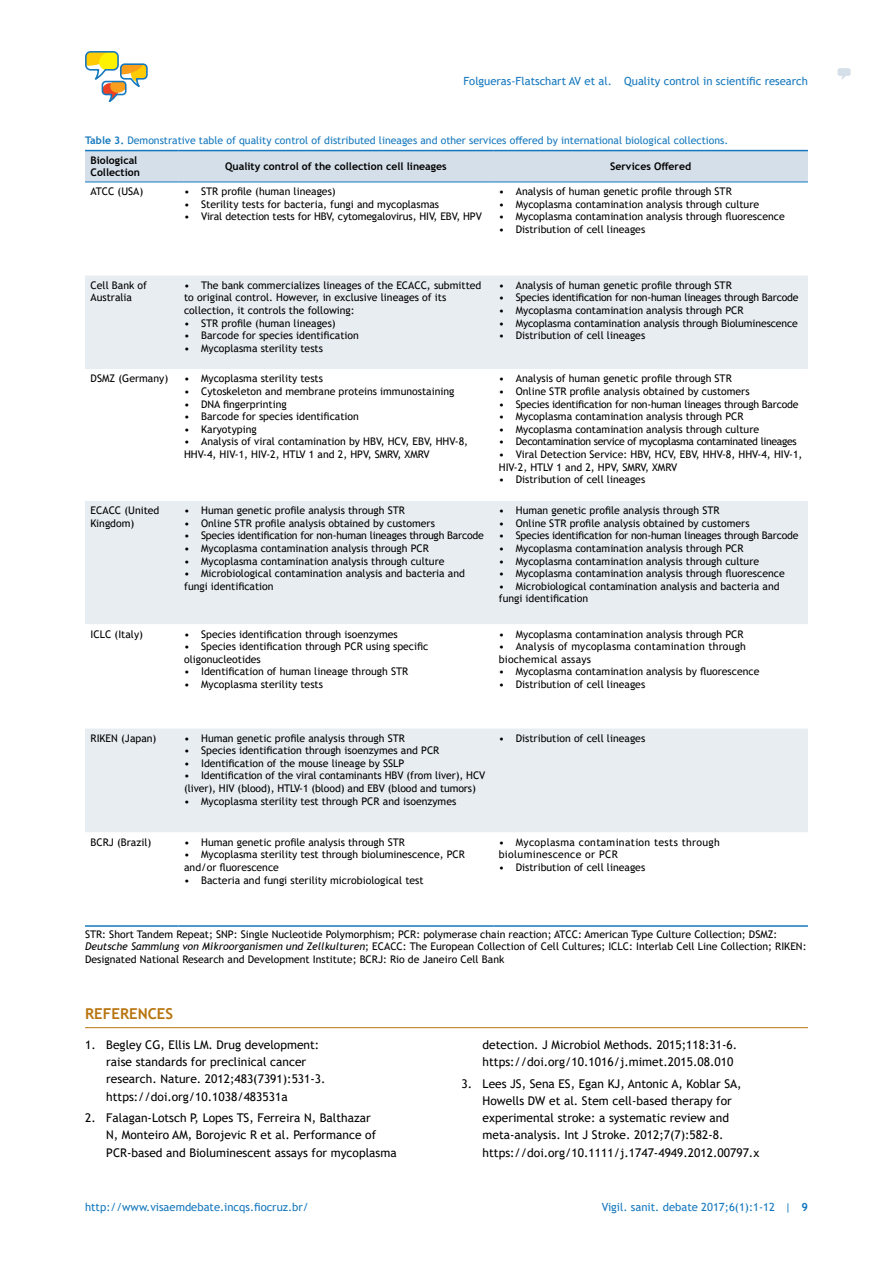
<style>
.page{position:relative;width:893px;height:1263px;background:#fff}
.page>*{position:absolute;margin:0;border:0;box-sizing:border-box;transform-origin:0 0}
.t1{font:700 15px "Trebuchet MS";color:#b87510}
.t2{font:12px/17.2px "Trebuchet MS";color:#000}
.t3{font:11.25px "Trebuchet MS";color:#1578be}
.t4{font:10.5px/12.6px "Trebuchet MS";color:#000}
.t5{font:10.5px "Trebuchet MS";letter-spacing:-.02em;color:#000}
.t6{font:10.5px/20px "Trebuchet MS";color:#1578be}
.t7{font:700 10.5px "Trebuchet MS";color:#000}
.t8{font:10.5px/12.6px "Trebuchet MS";letter-spacing:.02em;color:#000}
.t9{font:10.5px/12.6px "Trebuchet MS";letter-spacing:.03em;color:#000}
.t10{font:10.5px "Trebuchet MS";letter-spacing:-.03em;color:#000}
.s1{font-weight:700}
.s2{font-weight:700;color:#000}
.s3{font-style:italic}
</style>
<div class="page">
<svg style="left:85px;top:51px;width:63px;height:51px"></svg>
<svg style="left:837px;top:68px;width:14px;height:11px"></svg>
<div style="left:85px;top:151px;width:723px;height:31px;background:#d5dfe9"></div>
<div style="left:85px;top:275px;width:723px;height:94px;background:#e8edf2"></div>
<svg style="left:85px;top:501px;width:723px;height:331px;fill:#e8edf2"></svg>
<hr style="left:85px;top:150px;width:94px;height:1px;background:#1578be">
<hr style="left:179px;top:150px;width:314px;height:1px;background:#1578be">
<hr style="left:493px;top:150px;width:315px;height:1px;background:#1578be">
<hr style="left:85px;top:182px;width:94px;height:1px;background:#1578be">
<hr style="left:179px;top:182px;width:314px;height:1px;background:#1578be">
<hr style="left:493px;top:182px;width:315px;height:1px;background:#1578be">
<hr style="left:85px;top:925px;width:94px;height:2px;background:#1578be">
<hr style="left:179px;top:925px;width:314px;height:2px;background:#1578be">
<hr style="left:493px;top:925px;width:315px;height:2px;background:#1578be">
<hr style="left:85px;top:1027px;width:723px;height:1px;background:#b87510">
<p class="t3" style="left:463px;top:74px;width:346px">Folgueras-Flatschart AV et al. Quality control in scientific research</p>
<p class="t6" style="left:91px;top:130px;width:639px;text-indent:-6px"><span class="s1">Table 3.</span> Demonstrative table of quality control of distributed lineages and other services offered by international biological collections.<br><span class="s2">Biological</span></p>
<p class="t7" style="left:91px;top:166px;width:51px">Collection</p>
<p class="t7" style="left:225px;top:160px;width:223px">Quality control of the collection cell lineages</p>
<p class="t7" style="left:610px;top:160px;width:83px">Services Offered</p>
<p class="t4" style="left:91px;top:185px;width:54px">ATCC (USA)</p>
<p class="t4" style="left:184px;top:185px;width:153px">• STR profile (human lineages)</p>
<p class="t4" style="left:184px;top:198px;width:257px">• Sterility tests for bacteria, fungi and mycoplasmas</p>
<p class="t4" style="left:184px;top:210px;width:299px">• Viral detection tests for HBV, cytomegalovirus, HIV, EBV, HPV</p>
<p class="t4" style="left:499px;top:185px;width:235px">• Analysis of human genetic profile through STR</p>
<p class="t4" style="left:499px;top:198px;width:262px">• Mycoplasma contamination analysis through culture</p>
<p class="t4" style="left:499px;top:210px;width:287px">• Mycoplasma contamination analysis through fluorescence</p>
<p class="t4" style="left:499px;top:223px;width:148px">• Distribution of cell lineages</p>
<p class="t4" style="left:91px;top:279px;width:58px">Cell Bank of<br>Australia</p>
<p class="t4" style="left:184px;top:279px;width:299px">• The bank commercializes lineages of the ECACC, submitted to original control. However, in exclusive lineages of its collection, it controls the following:</p>
<p class="t4" style="left:184px;top:316px;width:153px">• STR profile (human lineages)</p>
<p class="t4" style="left:184px;top:329px;width:176px">• Barcode for species identification</p>
<p class="t4" style="left:184px;top:342px;width:140px">• Mycoplasma sterility tests</p>
<p class="t4" style="left:91px;top:372px;width:79px">DSMZ (Germany)</p>
<p class="t4" style="left:184px;top:372px;width:140px">• Mycoplasma sterility tests</p>
<p class="t4" style="left:184px;top:385px;width:272px">• Cytoskeleton and membrane proteins immunostaining</p>
<p class="t4" style="left:184px;top:397px;width:104px">• DNA fingerprinting</p>
<p class="t4" style="left:184px;top:410px;width:176px">• Barcode for species identification</p>
<p class="t4" style="left:184px;top:423px;width:74px">• Karyotyping</p>
<p class="t4" style="left:184px;top:435px;width:285px">• Analysis of viral contamination by HBV, HCV, EBV, HHV-8,<br>HHV-4, HIV-1, HIV-2, HTLV 1 and 2, HPV, SMRV, XMRV</p>
<p class="t4" style="left:91px;top:504px;width:70px">ECACC (United<br>Kingdom)</p>
<p class="t4" style="left:184px;top:504px;width:222px">• Human genetic profile analysis through STR</p>
<p class="t4" style="left:184px;top:517px;width:252px">• Online STR profile analysis obtained by customers</p>
<p class="t5" style="left:184px;top:529px;width:301px">• Species identification for non-human lineages through Barcode</p>
<p class="t4" style="left:184px;top:542px;width:246px">• Mycoplasma contamination analysis through PCR</p>
<p class="t4" style="left:184px;top:554px;width:262px">• Mycoplasma contamination analysis through culture</p>
<p class="t4" style="left:184px;top:567px;width:282px">• Microbiological contamination analysis and bacteria and fungi identification</p>
<p class="t4" style="left:91px;top:627px;width:54px">ICLC (Italy)</p>
<p class="t4" style="left:184px;top:627px;width:215px">• Species identification through isoenzymes</p>
<p class="t4" style="left:184px;top:640px;width:246px">• Species identification through PCR using specific oligonucleotides</p>
<p class="t4" style="left:184px;top:665px;width:226px">• Identification of human lineage through STR</p>
<p class="t4" style="left:184px;top:678px;width:140px">• Mycoplasma sterility tests</p>
<p class="t4" style="left:499px;top:279px;width:235px">• Analysis of human genetic profile through STR</p>
<p class="t5" style="left:499px;top:291px;width:301px">• Species identification for non-human lineages through Barcode</p>
<p class="t4" style="left:499px;top:304px;width:246px">• Mycoplasma contamination analysis through PCR</p>
<p class="t4" style="left:499px;top:316px;width:301px">• Mycoplasma contamination analysis through Bioluminescence</p>
<p class="t4" style="left:499px;top:329px;width:148px">• Distribution of cell lineages</p>
<p class="t4" style="left:499px;top:372px;width:235px">• Analysis of human genetic profile through STR</p>
<p class="t4" style="left:499px;top:385px;width:252px">• Online STR profile analysis obtained by customers</p>
<p class="t5" style="left:499px;top:397px;width:301px">• Species identification for non-human lineages through Barcode</p>
<p class="t4" style="left:499px;top:410px;width:246px">• Mycoplasma contamination analysis through PCR</p>
<p class="t4" style="left:499px;top:423px;width:262px">• Mycoplasma contamination analysis through culture</p>
<p class="t10" style="left:499px;top:435px;width:299px">• Decontamination service of mycoplasma contaminated lineages</p>
<p class="t4" style="left:499px;top:448px;width:305px">• Viral Detection Service: HBV, HCV, EBV, HHV-8, HHV-4, HIV-1,<br>HIV-2, HTLV 1 and 2, HPV, SMRV, XMRV</p>
<p class="t4" style="left:499px;top:473px;width:148px">• Distribution of cell lineages</p>
<p class="t4" style="left:499px;top:504px;width:222px">• Human genetic profile analysis through STR</p>
<p class="t4" style="left:499px;top:517px;width:252px">• Online STR profile analysis obtained by customers</p>
<p class="t5" style="left:499px;top:529px;width:301px">• Species identification for non-human lineages through Barcode</p>
<p class="t4" style="left:499px;top:542px;width:246px">• Mycoplasma contamination analysis through PCR</p>
<p class="t4" style="left:499px;top:554px;width:262px">• Mycoplasma contamination analysis through culture</p>
<p class="t4" style="left:499px;top:567px;width:287px">• Mycoplasma contamination analysis through fluorescence</p>
<p class="t4" style="left:499px;top:580px;width:282px">• Microbiological contamination analysis and bacteria and fungi identification</p>
<p class="t4" style="left:499px;top:627px;width:246px">• Mycoplasma contamination analysis through PCR</p>
<p class="t8" style="left:499px;top:640px;width:249px">• Analysis of mycoplasma contamination through biochemical assays</p>
<p class="t4" style="left:499px;top:665px;width:262px">• Mycoplasma contamination analysis by fluorescence</p>
<p class="t4" style="left:499px;top:678px;width:148px">• Distribution of cell lineages</p>
<p class="t4" style="left:91px;top:731px;width:67px">RIKEN (Japan)</p>
<p class="t4" style="left:184px;top:731px;width:222px">• Human genetic profile analysis through STR</p>
<p class="t4" style="left:184px;top:744px;width:257px">• Species identification through isoenzymes and PCR</p>
<p class="t4" style="left:184px;top:757px;width:222px">• Identification of the mouse lineage by SSLP</p>
<p class="t4" style="left:184px;top:769px;width:303px">• Identification of the viral contaminants HBV (from liver), HCV (liver), HIV (blood), HTLV-1 (blood) and EBV (blood and tumors)</p>
<p class="t4" style="left:184px;top:794px;width:274px">• Mycoplasma sterility test through PCR and isoenzymes</p>
<p class="t4" style="left:91px;top:836px;width:62px">BCRJ (Brazil)</p>
<p class="t4" style="left:184px;top:836px;width:222px">• Human genetic profile analysis through STR</p>
<p class="t4" style="left:184px;top:848px;width:282px">• Mycoplasma sterility test through bioluminescence, PCR and/or fluorescence</p>
<p class="t4" style="left:184px;top:873px;width:241px">• Bacteria and fungi sterility microbiological test</p>
<p class="t4" style="left:499px;top:731px;width:148px">• Distribution of cell lineages</p>
<p class="t9" style="left:499px;top:836px;width:223px">• Mycoplasma contamination tests through bioluminescence or PCR</p>
<p class="t4" style="left:499px;top:861px;width:148px">• Distribution of cell lineages</p>
<p class="t4" style="left:85px;top:927px;width:723px">STR: Short Tandem Repeat; SNP: Single Nucleotide Polymorphism; PCR: polymerase chain reaction; ATCC: American Type Culture Collection; DSMZ:<br><span class="s3">Deutsche Sammlung von Mikroorganismen und Zellkulturen</span>; ECACC: The European Collection of Cell Cultures; ICLC: Interlab Cell Line Collection; RIKEN:<br>Designated National Research and Development Institute; BCRJ: Rio de Janeiro Cell Bank</p>
<h1 class="t1" style="left:85px;top:1004px;width:90px">REFERENCES</h1>
<p class="t2" style="left:106px;top:1036px;width:221px;text-indent:-21px">1. Begley CG, Ellis LM. Drug development: raise standards for preclinical cancer research. Nature. 2012;483(7391):531-3. https://doi.org/10.1038/483531a</p>
<p class="t2" style="left:106px;top:1109px;width:292px;text-indent:-21px">2. Falagan-Lotsch P, Lopes TS, Ferreira N, Balthazar<br>N, Monteiro AM, Borojevic R et al. Performance of<br>PCR-based and Bioluminescent assays for mycoplasma</p>
<p class="t2" style="left:483px;top:1036px;width:256px">detection. J Microbiol Methods. 2015;118:31-6. https://doi.org/10.1016/j.mimet.2015.08.010</p>
<p class="t2" style="left:483px;top:1075px;width:278px;text-indent:-21px">3. Lees JS, Sena ES, Egan KJ, Antonic A, Koblar SA, Howells DW et al. Stem cell-based therapy for experimental stroke: a systematic review and meta-analysis. Int J Stroke. 2012;7(7):582-8. https://doi.org/10.1111/j.1747-4949.2012.00797.x</p>
<p class="t3" style="left:85px;top:1199px;width:225px">http://www.visaemdebate.incqs.fiocruz.br/</p>
<p class="t3" style="left:602px;top:1199px;width:208px">Vigil. sanit. debate 2017;6(1):1-12 | <span class="s1">9</span></p>
</div>
